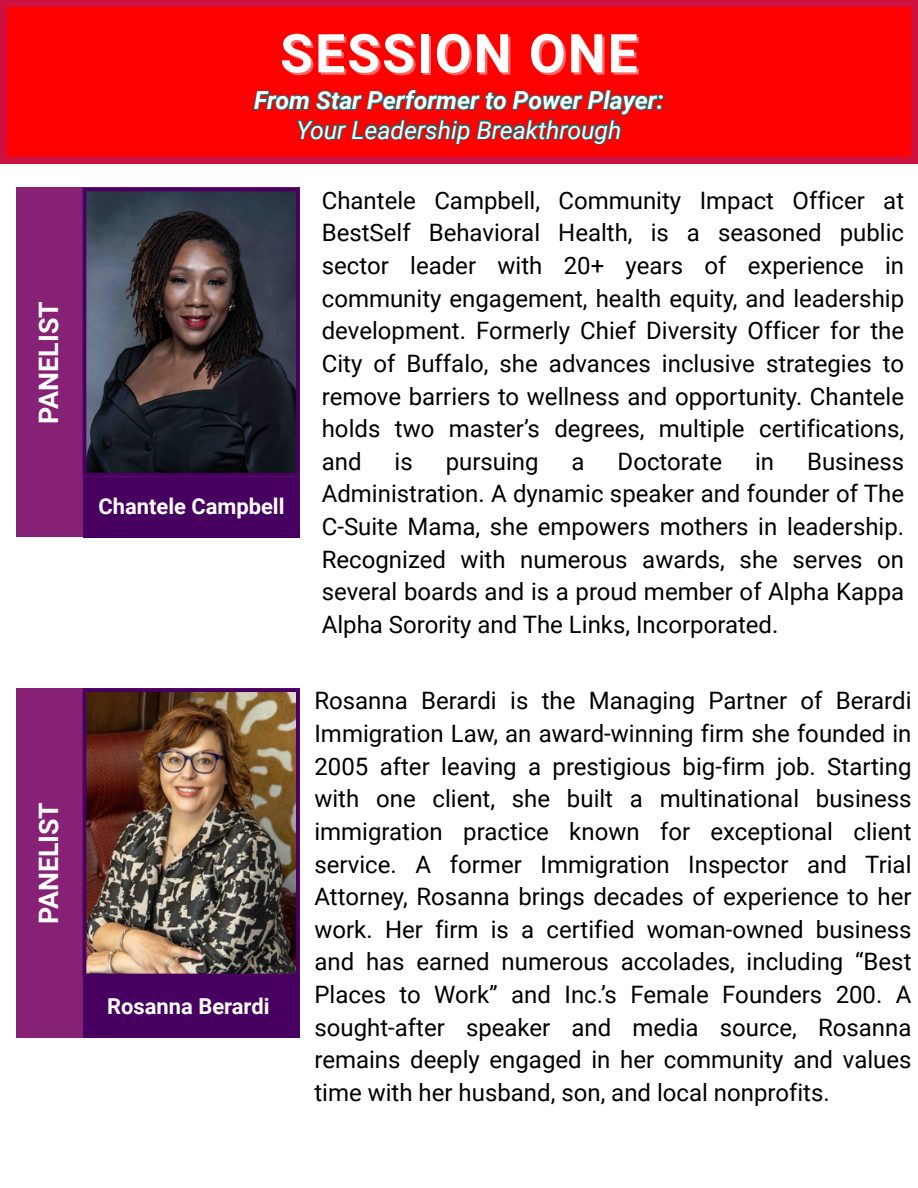
<style>
.page{position:relative;width:918px;height:1188px;background:#fff}
.page>*{position:absolute;margin:0;border:0;box-sizing:border-box;transform-origin:0 0}
.t1{font:700 53.55px "Roboto";letter-spacing:.035em;color:#fff}
.t2{font:700 26.85px "Roboto";color:#fff}
.t3{font:italic 700 24.75px/29.4px "Roboto";color:#fff;text-align:center}
.t4{font:24px/32.7px "Roboto";color:#000;text-align:justify}
.t5{font:700 21.9px "Roboto";color:#fff}
.s1{font-weight:400}
</style>
<div class="page">
<svg style="left:0;top:0;width:918px;height:163px;background:#fa0106"></svg>
<svg style="left:252px;top:84px;width:413px;height:104px"></svg>
<div style="left:16px;top:188px;width:284px;height:349px;background:#872175"></div>
<svg style="left:83px;top:188px;width:217px;height:289px;background:#36313d"></svg>
<div style="left:83px;top:477px;width:217px;height:60px;background:#480060"></div>
<div style="left:16px;top:688px;width:284px;height:350px;background:#872175"></div>
<img style="left:83px;top:688px;width:217px;height:289px">
<div style="left:83px;top:977px;width:217px;height:61px;background:#480060"></div>
<p class="t2" style="left:33px;top:424px;width:124px;rotate:-90deg">PANELIST</p>
<h4 class="t2" style="left:33px;top:924px;width:124px;rotate:-90deg">PANELIST</h4>
<h1 class="t1" style="left:280px;top:23px;width:359px">SESSION ONE</h1>
<h3 class="t3" style="left:254px;top:86px;width:411px">From Star Performer to Power Player:<br><span class="s1">Your Leadership Breakthrough</span></h3>
<h4 class="t5" style="left:98px;top:494px;width:188px">Chantele Campbell</h4>
<h2 class="t5" style="left:107px;top:994px;width:164px">Rosanna Berardi</h2>
<p class="t4" style="left:322px;top:184px;width:584px">Chantele Campbell, Community Impact Officer at BestSelf Behavioral Health, is a seasoned public sector leader with 20+ years of experience in community engagement, health equity, and leadership development. Formerly Chief Diversity Officer for the City of Buffalo, she advances inclusive strategies to remove barriers to wellness and opportunity. Chantele holds two master’s degrees, multiple certifications, and</p>
<p class="t4" style="left:322px;top:445px;width:584px;text-indent:485px">Business Administration. A dynamic speaker and founder of The C-Suite Mama, she empowers mothers in leadership.<br>Recognized with numerous awards, she serves on several boards and is a proud member of Alpha Kappa Alpha Sorority and The Links, Incorporated.</p>
<p class="t4" style="left:395px;top:445px;width:20px">is</p>
<p class="t4" style="left:446px;top:445px;width:94px">pursuing</p>
<p class="t4" style="left:572px;top:445px;width:15px">a</p>
<p class="t4" style="left:618px;top:445px;width:106px">Doctorate</p>
<p class="t4" style="left:755px;top:445px;width:21px">in</p>
<h2 class="t4" style="left:314px;top:685px;width:599px">Rosanna Berardi is the Managing Partner of Berardi Immigration Law, an award-winning firm she founded in 2005 after leaving a prestigious big-firm job. Starting with one client, she built a multinational business immigration practice known for exceptional client service. A former Immigration Inspector and Trial Attorney, Rosanna brings decades of experience to her work. Her firm is a certified woman-owned business and has earned numerous accolades, including “Best Places to Work” and Inc.’s Female Founders 200. A sought-after speaker and media source, Rosanna remains deeply engaged in her community and values time with her husband, son, and local nonprofits.</h2>
</div>
